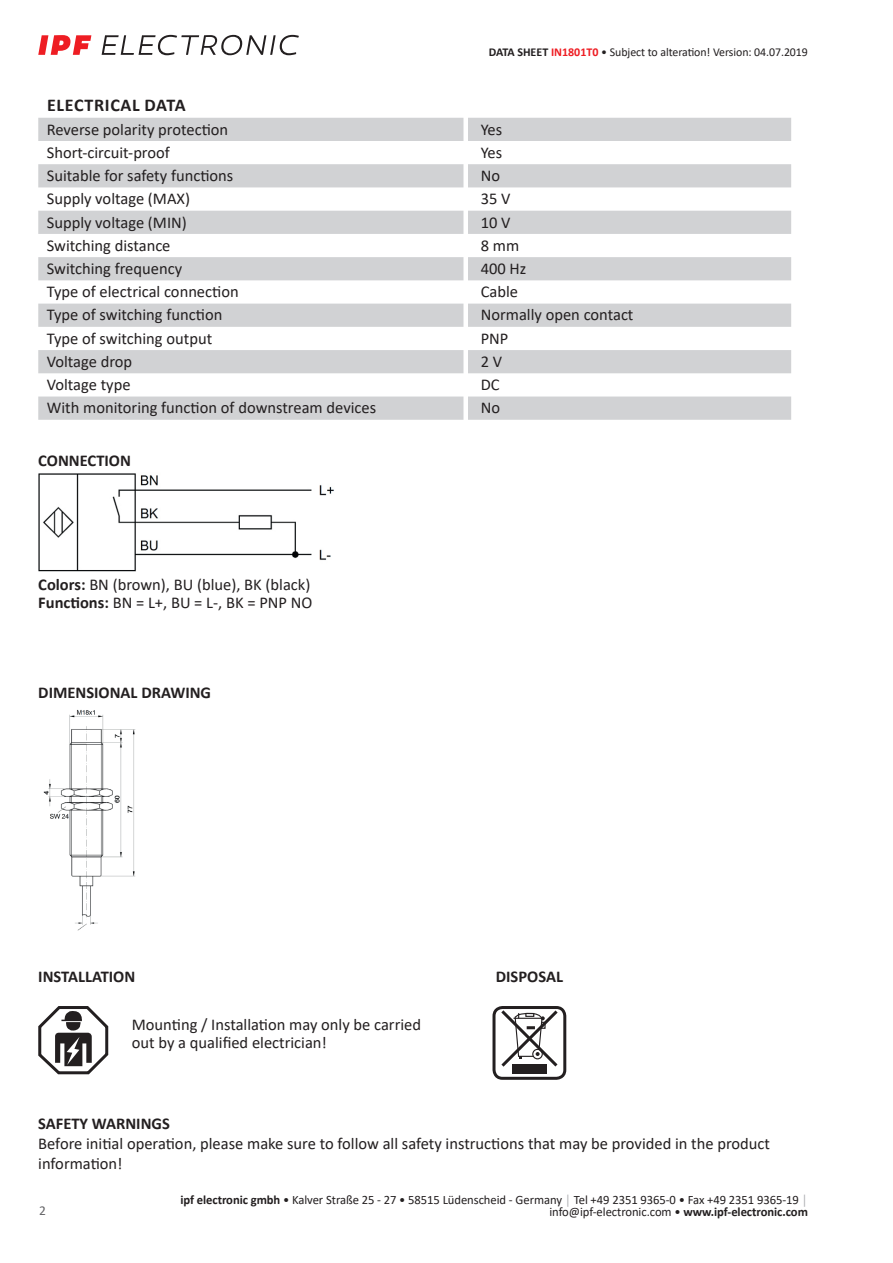
<style>
.page{position:relative;width:893px;height:1263px;background:#fff}
.page>*{position:absolute;margin:0;border:0;box-sizing:border-box;transform-origin:0 0}
.t1{font:700 18px "Calibri";letter-spacing:.04em;color:#231f20}
.t2{font:16.5px/18px "Calibri";color:#231f20}
.t3{font:700 16.5px "Calibri";color:#231f20}
.t4{font:13.5px "Calibri";color:#636366}
.t5{font:12.75px/12.6px "Calibri";letter-spacing:-.005em;color:#231f20;text-align:right}
.t6{font:12px "Calibri";letter-spacing:-.005em;color:#231f20}
.s1{font-weight:700}
.s2{font-weight:700;color:#ee1d23}
.s3{color:#a8a9ad}
</style>
<div class="page">
<svg style="left:102px;top:35px;width:197px;height:20px"></svg>
<svg style="left:38px;top:35px;width:53px;height:20px"></svg>
<svg style="left:38px;top:118px;width:753px;height:302px;fill:#d1d2d4"></svg>
<img style="left:38px;top:473px;width:296px;height:99px">
<img style="left:43px;top:709px;width:93px;height:222px">
<svg style="left:38px;top:1006px;width:71px;height:69px"></svg>
<div style="left:492px;top:1006px;width:74px;height:74px;border:3px solid #231f20;border-radius:9px"></div>
<div style="left:512px;top:1065px;width:35px;height:9px;background:#231f20"></div>
<svg style="left:498px;top:1007px;width:63px;height:60px"></svg>
<p class="t6" style="left:489px;top:44px;width:321px"><span class="s1">DATA SHEET</span> <span class="s2">IN1801T0</span> • Subject to alteration! Version: 04.07.2019</p>
<p class="t1" style="left:47px;top:93px;width:140px">ELECTRICAL DATA</p>
<p class="t2" style="left:47px;top:120px;width:183px">Reverse polarity protection</p>
<p class="t2" style="left:481px;top:120px;width:23px">Yes</p>
<p class="t2" style="left:47px;top:143px;width:125px">Short-circuit-proof</p>
<p class="t2" style="left:481px;top:143px;width:23px">Yes</p>
<p class="t2" style="left:47px;top:166px;width:188px">Suitable for safety functions</p>
<p class="t2" style="left:481px;top:166px;width:21px">No</p>
<p class="t2" style="left:47px;top:189px;width:145px">Supply voltage (MAX)</p>
<p class="t2" style="left:481px;top:189px;width:31px">35 V</p>
<p class="t2" style="left:47px;top:213px;width:142px">Supply voltage (MIN)</p>
<p class="t2" style="left:481px;top:213px;width:31px">10 V</p>
<p class="t2" style="left:47px;top:236px;width:125px">Switching distance</p>
<p class="t2" style="left:481px;top:236px;width:40px">8 mm</p>
<p class="t2" style="left:47px;top:259px;width:137px">Switching frequency</p>
<p class="t2" style="left:481px;top:259px;width:47px">400 Hz</p>
<p class="t2" style="left:47px;top:282px;width:193px">Type of electrical connection</p>
<p class="t2" style="left:481px;top:282px;width:39px">Cable</p>
<p class="t2" style="left:47px;top:306px;width:177px">Type of switching function</p>
<p class="t2" style="left:481px;top:306px;width:154px">Normally open contact</p>
<p class="t2" style="left:47px;top:329px;width:167px">Type of switching output</p>
<p class="t2" style="left:481px;top:329px;width:29px">PNP</p>
<p class="t2" style="left:47px;top:352px;width:87px">Voltage drop</p>
<p class="t2" style="left:481px;top:352px;width:23px">2V</p>
<p class="t2" style="left:47px;top:375px;width:85px">Voltage type</p>
<p class="t2" style="left:481px;top:375px;width:20px">DC</p>
<p class="t2" style="left:47px;top:398px;width:331px">With monitoring function of downstream devices</p>
<p class="t2" style="left:481px;top:398px;width:21px">No</p>
<p class="t3" style="left:38px;top:449px;width:94px">CONNECTION</p>
<p class="t2" style="left:38px;top:575px;width:276px"><span class="s1">Colors:</span> BN (brown), BU (blue), BK (black)<br><span class="s1">Functions:</span> BN = L+, BU = L-, BK = PNP NO</p>
<p class="t3" style="left:38px;top:681px;width:174px">DIMENSIONAL DRAWING</p>
<p class="t3" style="left:38px;top:965px;width:99px">INSTALLATION</p>
<p class="t3" style="left:496px;top:965px;width:69px">DISPOSAL</p>
<p class="t2" style="left:132px;top:1015px;width:291px">Mounting / Installation may only be carried out by a qualified electrician!</p>
<p class="t3" style="left:38px;top:1112px;width:133px">SAFETY WARNINGS</p>
<p class="t2" style="left:38px;top:1133px;width:733px;line-height:19.8px">Before initial operation, please make sure to follow all safety instructions that may be provided in the product information!</p>
<p class="t4" style="left:39px;top:1201px;width:8px">2</p>
<p class="t5" style="left:180px;top:1193px;width:629px"><span class="s1">ipf electronic gmbh</span> • Kalver Straße 25 - 27 • 58515 Lüdenscheid - Germany <span class="s3">│</span> Tel +49 2351 9365-0 • Fax +49 2351 9365-19 <span class="s3">│ </span>info@ipf-electronic.com • <span class="s1">www.ipf-electronic.com</span></p>
</div>
